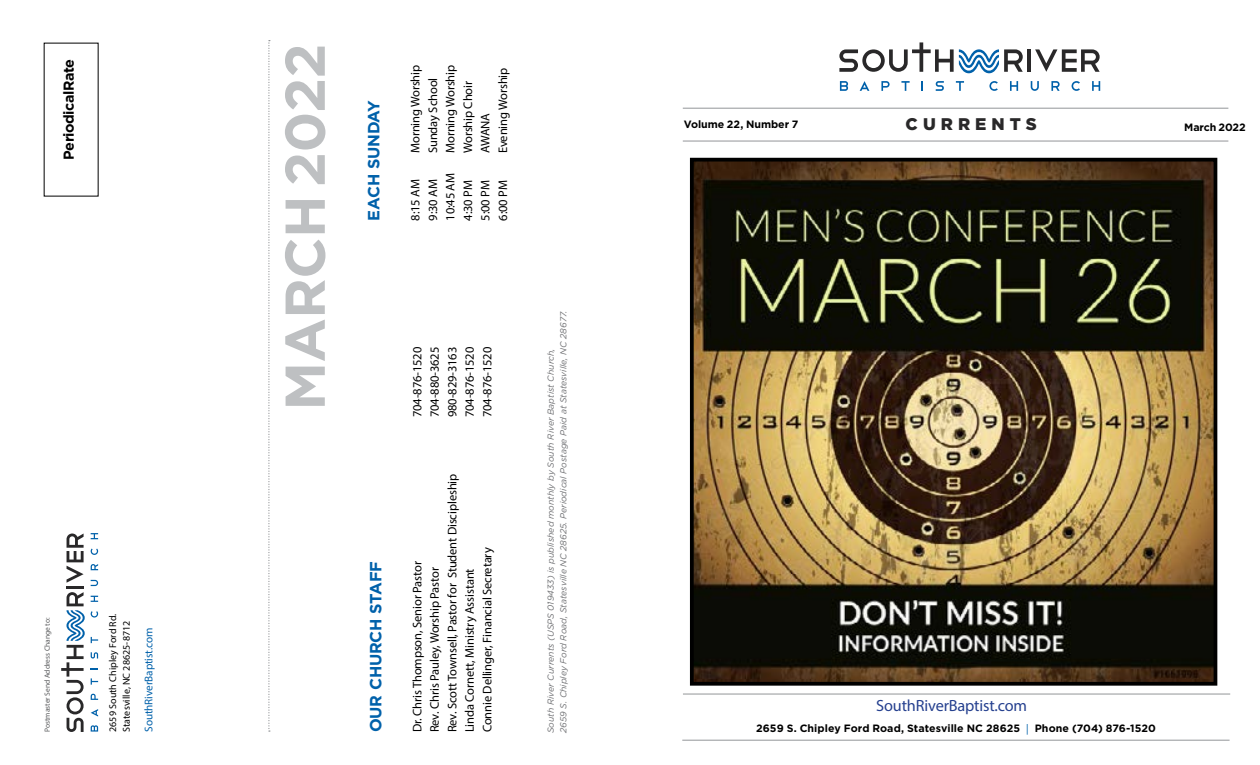
<style>
.page{position:relative;width:1260px;height:765px;background:#fff}
.page>*{position:absolute;margin:0;border:0;box-sizing:border-box;transform-origin:0 0}
.t1{font:700 56px "Gotham";letter-spacing:-.01em;color:#bec0c2}
.t2{font:900 16.88px "Gotham";letter-spacing:.3em;color:#292829}
.t3{font:700 16.25px "Gotham";letter-spacing:-.01em;color:#0061aa}
.t4{font:16.25px "Myriad Pro";letter-spacing:-.01em;color:#25408f}
.t5{font:700 14.38px "Gotham";letter-spacing:-.035em;color:#000}
.t6{font:12.5px "Myriad Pro";letter-spacing:-.01em;color:#000}
.t7{font:11.25px "Myriad Pro";letter-spacing:-.01em;color:#0061aa}
.t8{font:700 10.62px "Gotham";color:#000}
.t9{font:10px/13.8px "Myriad Pro";letter-spacing:.005em;color:#000}
.t10{font:italic 8.75px/12.5px "Gotham";color:#6d6e71}
.t11{font:7.5px "Myriad Pro";color:#58595b}
.s1{font-family:"Myriad Pro";font-weight:400;color:#0061aa}
</style>
<div class="page">
<hr style="left:1027px;top:49px;width:4px;height:23px;background:#292829">
<svg style="left:1035px;top:49px;width:65px;height:23px"></svg>
<svg style="left:840px;top:81px;width:8px;height:10px"></svg>
<svg style="left:860px;top:81px;width:9px;height:10px"></svg>
<svg style="left:881px;top:81px;width:9px;height:10px"></svg>
<svg style="left:901px;top:81px;width:9px;height:10px"></svg>
<svg style="left:936px;top:81px;width:8px;height:10px"></svg>
<svg style="left:956px;top:81px;width:8px;height:10px"></svg>
<svg style="left:989px;top:81px;width:9px;height:10px"></svg>
<svg style="left:1010px;top:81px;width:8px;height:10px"></svg>
<svg style="left:1031px;top:81px;width:8px;height:10px"></svg>
<svg style="left:1051px;top:81px;width:9px;height:10px"></svg>
<svg style="left:1072px;top:81px;width:8px;height:10px"></svg>
<svg style="left:1092px;top:81px;width:8px;height:10px"></svg>
<svg style="left:839px;top:42px;width:184px;height:31px"></svg>
<hr style="left:683px;top:108px;width:545px;height:1px;background:#939598">
<hr style="left:683px;top:141px;width:545px;height:1px;background:#939598">
<hr style="left:683px;top:694px;width:547px;height:1px;background:#939598">
<hr style="left:682px;top:740px;width:548px;height:1px;background:#939598">
<svg style="left:268px;top:40px;width:2px;height:692px"></svg>
<hr style="left:67px;top:586px;width:17px;height:3px;background:#292829">
<svg style="left:67px;top:534px;width:17px;height:49px"></svg>
<svg style="left:91px;top:725px;width:7px;height:7px"></svg>
<svg style="left:91px;top:709px;width:7px;height:8px"></svg>
<svg style="left:91px;top:694px;width:7px;height:6px"></svg>
<svg style="left:91px;top:678px;width:7px;height:7px"></svg>
<svg style="left:91px;top:652px;width:7px;height:7px"></svg>
<svg style="left:91px;top:637px;width:7px;height:6px"></svg>
<svg style="left:91px;top:611px;width:7px;height:7px"></svg>
<svg style="left:91px;top:596px;width:7px;height:6px"></svg>
<svg style="left:91px;top:580px;width:7px;height:6px"></svg>
<svg style="left:91px;top:564px;width:7px;height:6px"></svg>
<svg style="left:91px;top:549px;width:7px;height:6px"></svg>
<svg style="left:91px;top:533px;width:7px;height:6px"></svg>
<svg style="left:61px;top:592px;width:24px;height:140px"></svg>
<img style="left:695px;top:163px;width:517px;height:518px">
<div style="left:690px;top:158px;width:527px;height:528px;border:4px solid #000"></div>
<p class="t5" style="left:59px;top:160px;width:102px;rotate:-90deg">Periodical Rate</p>
<p class="t11" style="left:43px;top:732px;width:116px;rotate:-90deg">Postmaster Send Address Change to:</p>
<p class="t9" style="left:106px;top:732px;width:120px;rotate:-90deg">2659 South Chipley Ford Rd.<br>Statesville, NC 28625-8712</p>
<p class="t7" style="left:142px;top:732px;width:106px;rotate:-90deg">SouthRiverBaptist.com</p>
<h1 class="t1" style="left:268px;top:411px;width:369px;rotate:-90deg">MARCH 2022</h1>
<h3 class="t3" style="left:363px;top:221px;width:122px;rotate:-90deg">EACH SUNDAY</h3>
<p class="t6" style="left:408px;top:153px;width:90px;rotate:-90deg">Morning Worship</p>
<p class="t6" style="left:443px;top:153px;width:90px;rotate:-90deg">Morning Worship</p>
<p class="t6" style="left:425px;top:153px;width:77px;rotate:-90deg">Sunday School</p>
<p class="t6" style="left:460px;top:153px;width:74px;rotate:-90deg">Worship Choir</p>
<p class="t6" style="left:478px;top:153px;width:41px;rotate:-90deg">AWANA</p>
<p class="t6" style="left:408px;top:221px;width:43px;rotate:-90deg">8:15 AM</p>
<p class="t6" style="left:425px;top:221px;width:43px;rotate:-90deg">9:30 AM</p>
<p class="t6" style="left:443px;top:221px;width:49px;rotate:-90deg">10:45 AM</p>
<p class="t6" style="left:460px;top:221px;width:42px;rotate:-90deg">4:30 PM</p>
<p class="t6" style="left:478px;top:221px;width:42px;rotate:-90deg">5:00 PM</p>
<p class="t6" style="left:495px;top:153px;width:87px;rotate:-90deg">Evening Worship</p>
<p class="t6" style="left:495px;top:221px;width:42px;rotate:-90deg">6:00 PM</p>
<p class="t6" style="left:410px;top:417px;width:72px;rotate:-90deg">704-876-1520</p>
<p class="t6" style="left:427px;top:417px;width:72px;rotate:-90deg">704-880-3625</p>
<p class="t6" style="left:445px;top:417px;width:72px;rotate:-90deg">980-829-3163</p>
<p class="t6" style="left:462px;top:417px;width:72px;rotate:-90deg">704-876-1520</p>
<p class="t6" style="left:480px;top:417px;width:72px;rotate:-90deg">704-876-1520</p>
<p class="t6" style="left:445px;top:732px;width:260px;rotate:-90deg">Rev. Scott Townsell, Pastor for Student Discipleship</p>
<p class="t6" style="left:480px;top:732px;width:187px;rotate:-90deg">Connie Dellinger, Financial Secretary</p>
<h3 class="t3" style="left:365px;top:732px;width:173px;rotate:-90deg">OUR CHURCH STAFF</h3>
<p class="t6" style="left:410px;top:732px;width:173px;rotate:-90deg">Dr. Chris Thompson, Senior Pastor</p>
<p class="t6" style="left:427px;top:732px;width:167px;rotate:-90deg">Rev. Chris Pauley, Worship Pastor</p>
<p class="t6" style="left:462px;top:732px;width:165px;rotate:-90deg">Linda Cornett, Ministry Assistant</p>
<p class="t10" style="left:545px;top:733px;width:424px;rotate:-90deg">South River Currents (USPS 019433) is published monthly by South River Baptist Church,<br>2659 S. Chipley Ford Road, Statesville NC 28625. Periodical Postage Paid at Statesville, NC 28677.</p>
<p class="t8" style="left:684px;top:117px;width:116px">Volume 22, Number 7</p>
<h2 class="t2" style="left:906px;top:112px;width:133px">CURRENTS</h2>
<p class="t8" style="left:1184px;top:120px;width:63px">March 2022</p>
<h3 class="t4" style="left:876px;top:695px;width:152px">SouthRiverBaptist.com</h3>
<p class="t8" style="left:756px;top:721px;width:401px">2659 S. Chipley Ford Road, Statesville NC 28625 <span class="s1">|</span> Phone (704) 876-1520</p>
</div>
